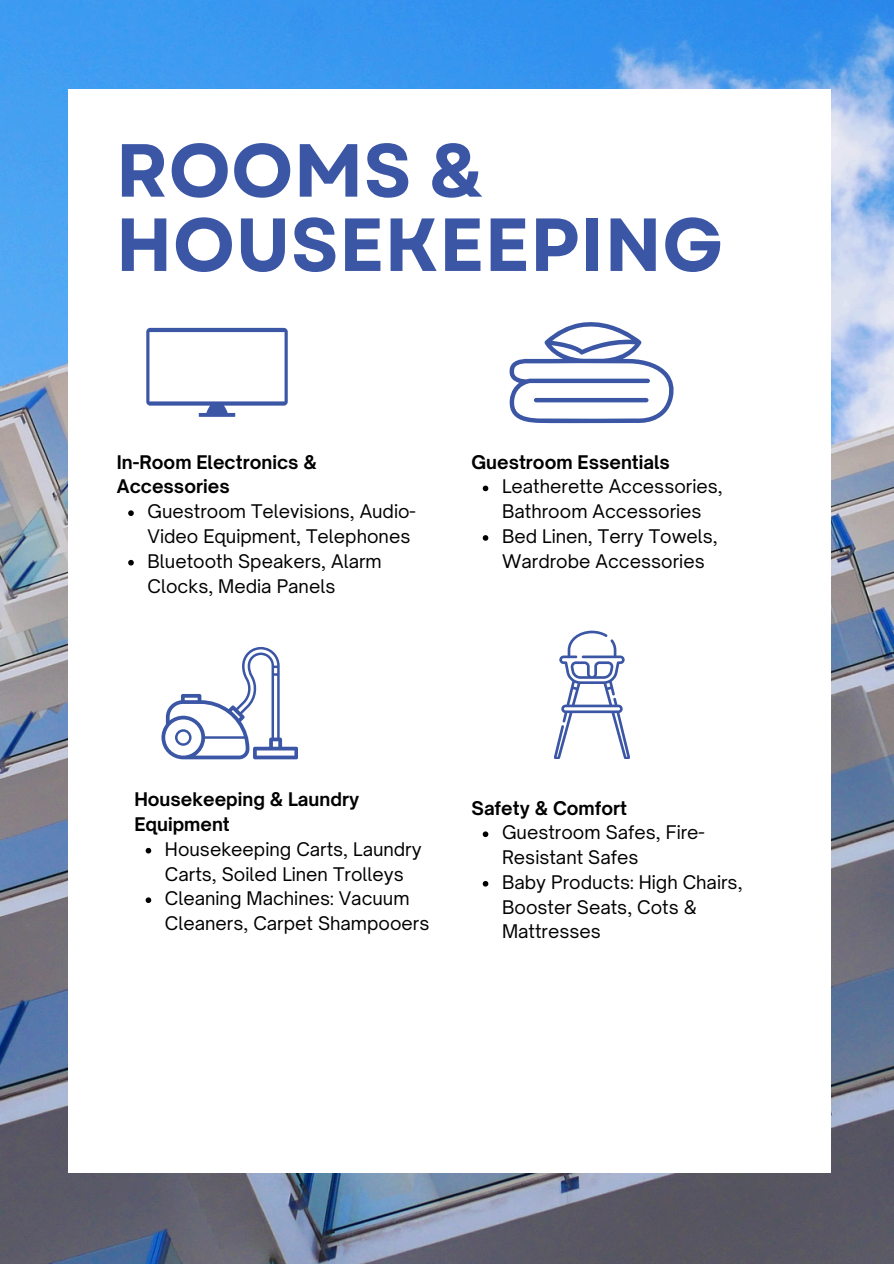
<style>
.page{position:relative;width:894px;height:1264px;background:#fff}
.page>*{position:absolute;margin:0;border:0;box-sizing:border-box;transform-origin:0 0}
.t1{font:700 75px/74.2px "Garet";color:#3b56a5}
.t2{font:18px/24.8px "Open Sauce One";color:#000}
.t3{font:700 18px/24.8px "Open Sauce One";color:#000}
</style>
<div class="page">
<img style="left:0;top:0;width:893px;height:1263px">
<div style="left:69px;top:89px;width:761px;height:1083px;background:#fff"></div>
<svg style="left:146px;top:328px;width:142px;height:89px"></svg>
<svg style="left:509px;top:322px;width:165px;height:101px"></svg>
<svg style="left:161px;top:647px;width:136px;height:112px"></svg>
<svg style="left:554px;top:630px;width:76px;height:129px"></svg>
<svg style="left:146px;top:847px;width:5px;height:6px"></svg>
<svg style="left:146px;top:897px;width:5px;height:6px"></svg>
<svg style="left:128px;top:510px;width:6px;height:6px"></svg>
<svg style="left:128px;top:560px;width:6px;height:5px"></svg>
<svg style="left:482px;top:485px;width:6px;height:6px"></svg>
<svg style="left:482px;top:535px;width:6px;height:5px"></svg>
<svg style="left:482px;top:831px;width:6px;height:6px"></svg>
<svg style="left:482px;top:881px;width:6px;height:5px"></svg>
<p class="t1" style="left:116px;top:134px;width:609px">ROOMS &amp;<br>HOUSEKEEPING</p>
<h2 class="t3" style="left:117px;top:449px;width:201px">In-Room Electronics &amp;<br>Accessories</h2>
<p class="t2" style="left:147px;top:499px;width:270px">Guestroom Televisions, Audio-<br>Video Equipment, Telephones</p>
<p class="t2" style="left:147px;top:548px;width:236px">Bluetooth Speakers, Alarm<br>Clocks, Media Panels</p>
<h2 class="t3" style="left:471px;top:449px;width:200px">Guestroom Essentials</h2>
<p class="t2" style="left:502px;top:474px;width:222px">Leatherette Accessories,<br>Bathroom Accessories</p>
<p class="t2" style="left:502px;top:524px;width:217px">Bed Linen, Terry Towels,<br>Wardrobe Accessories</p>
<h1 class="t3" style="left:134px;top:787px;width:226px">Housekeeping &amp; Laundry<br>Equipment</h1>
<p class="t2" style="left:165px;top:836px;width:258px">Housekeeping Carts, Laundry<br>Carts, Soiled Linen Trolleys</p>
<p class="t2" style="left:165px;top:886px;width:266px">Cleaning Machines: Vacuum<br>Cleaners, Carpet Shampooers</p>
<p class="t3" style="left:471px;top:795px;width:157px">Safety &amp; Comfort</p>
<p class="t2" style="left:502px;top:820px;width:204px">Guestroom Safes, Fire-<br>Resistant Safes</p>
<h2 class="t2" style="left:502px;top:869px;width:242px">Baby Products: High Chairs,<br>Booster Seats, Cots &amp;<br>Mattresses</h2>
</div>
